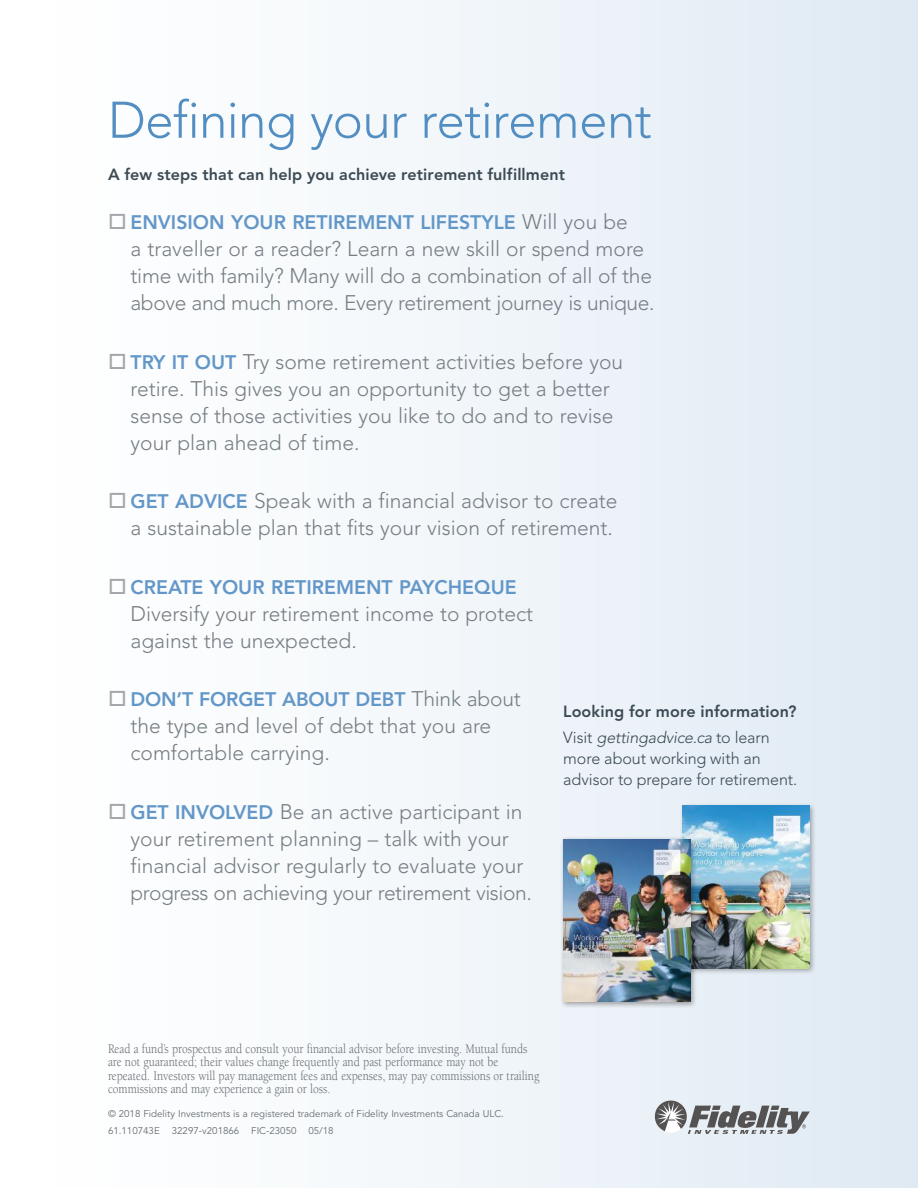
<style>
.page{position:relative;width:918px;height:1188px;background:#fff}
.page>*{position:absolute;margin:0;border:0;box-sizing:border-box;transform-origin:0 0}
.t1{font:300 51px "Avenir";letter-spacing:-.015em;color:#528ec2}
.t2{font:300 21px/27px "Avenir";color:#767e84}
.t3{font:800 19.5px "Avenir";color:#6397c8}
.t4{font:800 16.2px/25.5px "Avenir";letter-spacing:.01em;color:#3c4a53}
.t5{font:300 16.2px/21px "Avenir";letter-spacing:-.005em;color:#3c4a53}
.t6{font:13.5px/13.5px "Berkeley";color:#656d73;scale:.85 1}
.t7{font:9.75px "Avenir";color:#656d73}
.s1{color:#a2a7ab}
.s2{font-weight:300;font-size:21px;color:#767e84}
.s3{font-weight:800;font-size:19.5px;color:#6397c8}
.s4{font-weight:300}
.s5{font-weight:300;font-style:italic}
</style>
<div class="page">
<div style="left:0;top:0;width:918px;height:1188px;background:linear-gradient(to right,#fff,#e0eaf4)"></div>
<svg style="left:655px;top:1100px;width:155px;height:34px;background:#a7aaae"></svg>
<div style="left:679px;top:802px;width:138px;height:173px;background:#241f1f;opacity:.4"></div>
<img style="left:683px;top:806px;width:127px;height:162px">
<div style="left:560px;top:836px;width:137px;height:172px;background:#241f1f;opacity:.4"></div>
<img style="left:563px;top:839px;width:127px;height:163px">
<h1 class="t1" style="left:108px;top:90px;width:545px">Defining your retirement</h1>
<p class="t4" style="left:108px;top:161px;width:459px">A few steps that can help you achieve retirement fulfillment</p>
<p class="t3" style="left:108px;top:211px;width:521px"><span class="s1">□</span> ENVISION YOUR RETIREMENT LIFESTYLE <span class="s2">Will you be</span></p>
<p class="t2" style="left:130px;top:235px;width:526px">a traveller or a reader? Learn a new skill or spend more time with family? Many will do a combination of all of the above and much more. Every retirement journey is unique.</p>
<p class="t2" style="left:130px;top:348px;width:494px;text-indent:-22px"><span class="s1">□</span> <span class="s3">TRY IT OUT</span> Try some retirement activities before you retire. This gives you an opportunity to get a better sense of those activities you like to do and to revise your plan ahead of time.</p>
<p class="t2" style="left:108px;top:487px;width:511px;text-align:right"><span class="s1">□</span> <span class="s3">GET ADVICE</span> Speak with a financial advisor to create a sustainable plan that fits your vision of retirement.</p>
<p class="t3" style="left:108px;top:575px;width:410px"><span class="s1">□</span> CREATE YOUR RETIREMENT PAYCHEQUE</p>
<p class="t2" style="left:130px;top:600px;width:404px">Diversify your retirement income to protect against the unexpected.</p>
<p class="t3" style="left:108px;top:688px;width:414px"><span class="s1">□</span> DON’T FORGET ABOUT DEBT <span class="s2">Think about</span></p>
<p class="t2" style="left:130px;top:712px;width:362px">the type and level of debt that you are comfortable carrying.</p>
<p class="t2" style="left:130px;top:798px;width:403px;text-indent:-22px"><span class="s1">□</span> <span class="s3">GET INVOLVED</span> Be an active participant in your retirement planning – talk with your financial advisor regularly to evaluate your progress on achieving your retirement vision.</p>
<p class="t4" style="left:563px;top:699px;width:235px">Looking for more information?<br><span class="s4">Visit</span> <span class="s5">gettingadvice.ca</span> <span class="s4">to learn</span></p>
<p class="t5" style="left:563px;top:748px;width:236px">more about working with an advisor to prepare for retirement.</p>
<p class="t6" style="left:108px;top:1042px;width:509px">Read a fund’s prospectus and consult your financial advisor before investing. Mutual funds are not guaranteed; their values change frequently and past performance may not be repeated. Investors will pay management fees and expenses, may pay commissions or trailing commissions and may experience a gain or loss.</p>
<p class="t7" style="left:108px;top:1108px;width:397px">© 2018 Fidelity Investments is a registered trademark of Fidelity Investments Canada ULC.</p>
<p class="t7" style="left:108px;top:1125px;width:227px">61.110743E 32297-v201866 FIC-23050 05/18</p>
</div>
